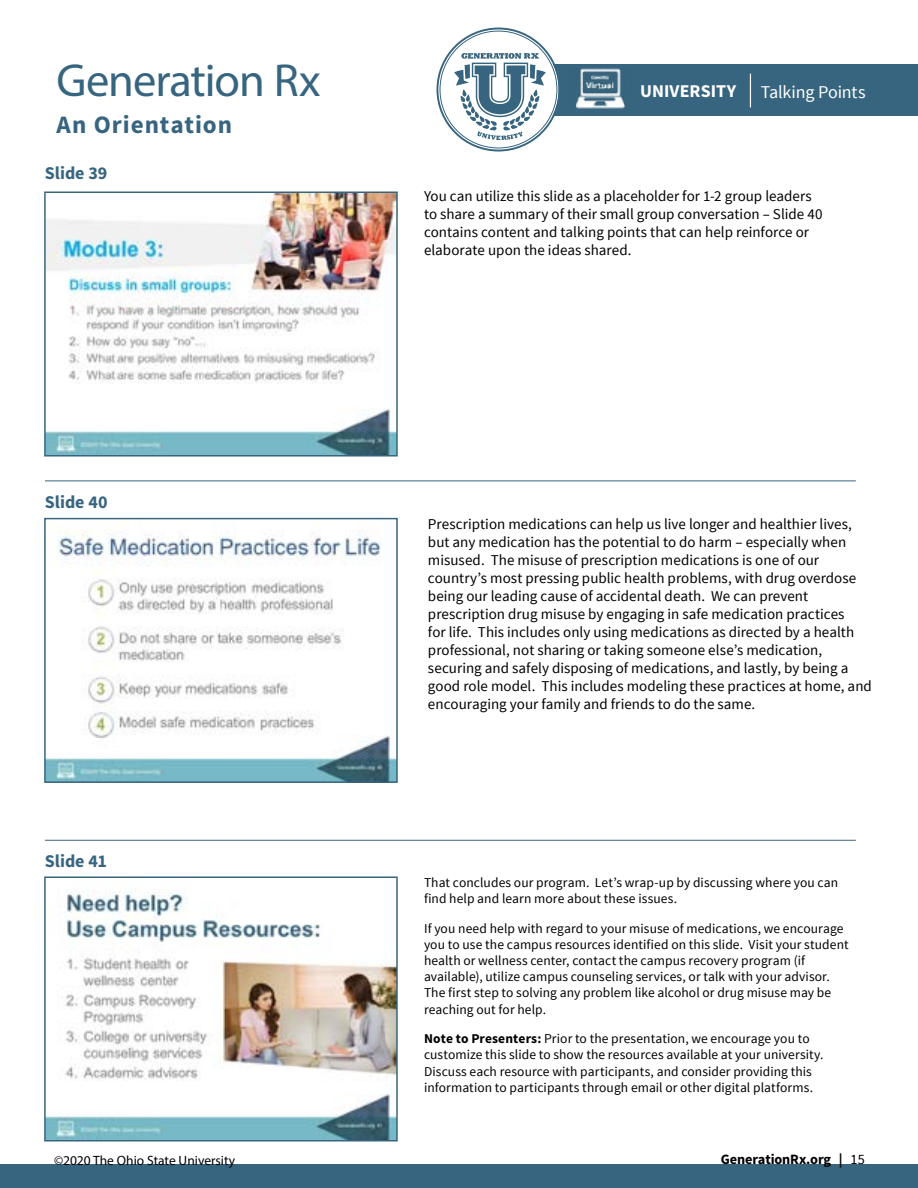
<style>
.page{position:relative;width:918px;height:1188px;background:#fff}
.page>*{position:absolute;margin:0;border:0;box-sizing:border-box;transform-origin:0 0}
.t1{font:46.5px "Myriad Pro";letter-spacing:-.02em;color:#37657f}
.t2{font:700 25.05px "Source Sans Pro";letter-spacing:.04em;color:#37657f}
.t3{font:700 18px "Source Sans Pro";color:#37657f}
.t4{font:18px "Source Sans Pro";letter-spacing:-.01em;color:#fff}
.t5{font:700 18px "Source Sans Pro";color:#fff}
.t6{font:15px/18px "Source Sans Pro";color:#000}
.t7{font:700 14.25px "Source Sans Pro";letter-spacing:-.01em;color:#000}
.t8{font:13.5px/16.2px "Source Sans Pro";letter-spacing:.005em;color:#000}
.t9{font:13.5px "Myriad Pro";color:#000}
.s1{font-weight:700}
.s2{font-weight:400}
</style>
<div class="page">
<div style="left:534px;top:64px;width:384px;height:51px;background:#37657f"></div>
<hr style="left:750px;top:74px;width:1px;height:33px;background:#fff">
<svg style="left:438px;top:29px;width:121px;height:121px"></svg>
<div style="left:436px;top:28px;width:124px;height:124px;border:2px solid #37657f;border-radius:50%"></div>
<svg style="left:454px;top:53px;width:92px;height:87px"></svg>
<img style="left:575px;top:68px;width:51px;height:41px">
<div style="left:0;top:1164px;width:918px;height:24px;background:#37657f"></div>
<img style="left:47px;top:194px;width:348px;height:260px">
<div style="left:44px;top:191px;width:354px;height:266px;border:2px solid #37657f"></div>
<hr style="left:45px;top:481px;width:811px;height:1px;background:#37657f">
<img style="left:47px;top:530px;width:348px;height:250px">
<div style="left:44px;top:518px;width:354px;height:265px;border:2px solid #37657f"></div>
<hr style="left:45px;top:840px;width:811px;height:1px;background:#37657f">
<img style="left:47px;top:879px;width:348px;height:260px">
<div style="left:44px;top:876px;width:354px;height:266px;border:2px solid #37657f"></div>
<h1 class="t1" style="left:57px;top:52px;width:266px">Generation Rx</h1>
<h2 class="t2" style="left:57px;top:109px;width:177px">An Orientation</h2>
<p class="t3" style="left:45px;top:161px;width:64px">Slide 39</p>
<p class="t3" style="left:45px;top:491px;width:64px">Slide 40</p>
<p class="t3" style="left:45px;top:849px;width:64px">Slide 41</p>
<p class="t5" style="left:640px;top:80px;width:97px">UNIVERSITY</p>
<p class="t4" style="left:761px;top:81px;width:106px">Talking Points</p>
<p class="t6" style="left:424px;top:187px;width:400px">You can utilize this slide as a placeholder for 1-2 group leaders to share a summary of their small group conversation – Slide 40 contains content and talking points that can help reinforce or elaborate upon the ideas shared.</p>
<p class="t6" style="left:428px;top:515px;width:445px">Prescription medications can help us live longer and healthier lives, but any medication has the potential to do harm – especially when misused. The misuse of prescription medications is one of our country’s most pressing public health problems, with drug overdose being our leading cause of accidental death. We can prevent prescription drug misuse by engaging in safe medication practices<br>for life. This includes only using medications as directed by a health professional, not sharing or taking someone else’s medication, securing and safely disposing of medications, and lastly, by being a good role model. This includes modeling these practices at home, and encouraging your family and friends to do the same.</p>
<p class="t8" style="left:424px;top:874px;width:416px">That concludes our program. Let’s wrap-up by discussing where you can find help and learn more about these issues.</p>
<p class="t8" style="left:424px;top:920px;width:426px">If you need help with regard to your misuse of medications, we encourage you to use the campus resources identified on this slide. Visit your student health or wellness center, contact the campus recovery program (if available), utilize campus counseling services, or talk with your advisor.<br>The first step to solving any problem like alcohol or drug misuse may be reaching out for help.</p>
<p class="t8" style="left:424px;top:1031px;width:401px"><span class="s1">Note to Presenters:</span> Prior to the presentation, we encourage you to customize this slide to show the resources available at your university.<br>Discuss each resource with participants, and consider providing this information to participants through email or other digital platforms.</p>
<p class="t9" style="left:54px;top:1152px;width:183px">©2020 The Ohio State University</p>
<p class="t7" style="left:721px;top:1150px;width:145px">GenerationRx.org | <span class="s2">15</span></p>
</div>
